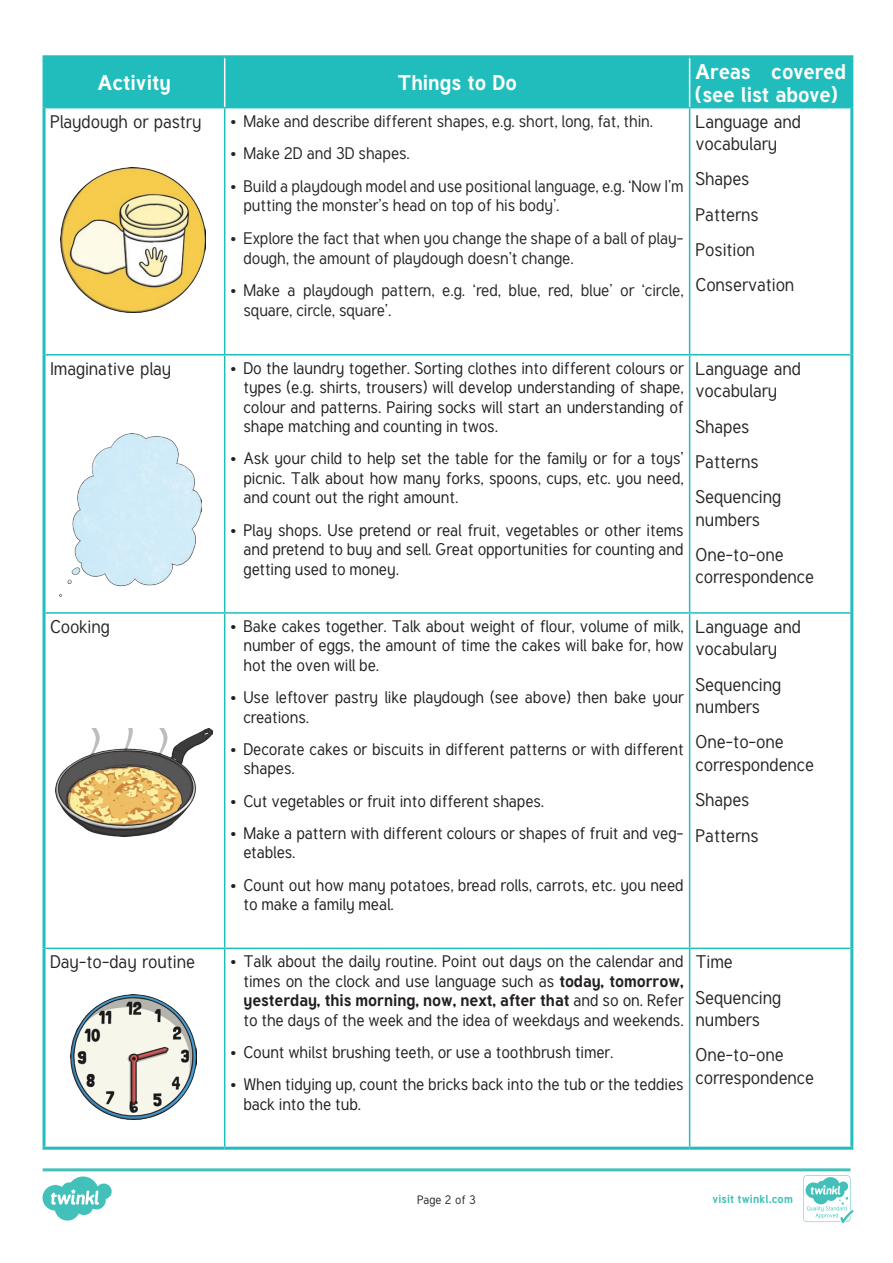
<style>
.page{position:relative;width:893px;height:1263px;background:#fff}
.page>*{position:absolute;margin:0;border:0;box-sizing:border-box;transform-origin:0 0}
.Heading_3{font:700 21px/22.5px "Tuffy";color:#fff}
.Adult_Body_Copy{font:18px/22.5px "Tuffy";color:#282526}
.t1{font:16.5px/19.5px "Tuffy";color:#231f20;text-align:justify}
.t2{font:16.5px/19.8px "Tuffy";color:#282526}
.t3{font:12px "Tuffy";color:#282526}
.t4{font:700 11.4px "Tuffy";letter-spacing:.015em;color:#42c0b9}
.s1{font-weight:700}
</style>
<div class="page">
<div style="left:46px;top:58px;width:804px;height:49px;background:#21bdbd"></div>
<hr style="left:43px;top:55px;width:182px;height:3px;background:#21bdbd">
<hr style="left:43px;top:58px;width:3px;height:50px;background:#21bdbd">
<hr style="left:225px;top:55px;width:465px;height:3px;background:#21bdbd">
<hr style="left:690px;top:55px;width:163px;height:3px;background:#21bdbd">
<hr style="left:850px;top:58px;width:3px;height:50px;background:#21bdbd">
<hr style="left:43px;top:108px;width:3px;height:247px;background:#21bdbd">
<hr style="left:850px;top:108px;width:3px;height:247px;background:#21bdbd">
<hr style="left:43px;top:355px;width:3px;height:258px;background:#21bdbd">
<hr style="left:850px;top:355px;width:3px;height:258px;background:#21bdbd">
<hr style="left:43px;top:613px;width:3px;height:335px;background:#21bdbd">
<hr style="left:850px;top:613px;width:3px;height:335px;background:#21bdbd">
<hr style="left:43px;top:948px;width:3px;height:199px;background:#21bdbd">
<hr style="left:850px;top:948px;width:3px;height:199px;background:#21bdbd">
<hr style="left:43px;top:1147px;width:182px;height:3px;background:#21bdbd">
<hr style="left:225px;top:1147px;width:465px;height:3px;background:#21bdbd">
<hr style="left:690px;top:1147px;width:163px;height:3px;background:#21bdbd">
<hr style="left:46px;top:107px;width:179px;height:1px;background:#21bdbd">
<hr style="left:225px;top:107px;width:465px;height:1px;background:#21bdbd">
<hr style="left:224px;top:108px;width:1px;height:246px;background:#21bdbd">
<hr style="left:690px;top:107px;width:160px;height:1px;background:#21bdbd">
<hr style="left:689px;top:108px;width:1px;height:246px;background:#21bdbd">
<hr style="left:46px;top:354px;width:179px;height:1px;background:#21bdbd">
<hr style="left:225px;top:354px;width:465px;height:1px;background:#21bdbd">
<hr style="left:224px;top:355px;width:1px;height:257px;background:#21bdbd">
<hr style="left:690px;top:354px;width:160px;height:1px;background:#21bdbd">
<hr style="left:689px;top:355px;width:1px;height:257px;background:#21bdbd">
<hr style="left:46px;top:612px;width:179px;height:2px;background:#21bdbd">
<hr style="left:225px;top:612px;width:465px;height:2px;background:#21bdbd">
<hr style="left:224px;top:614px;width:1px;height:333px;background:#21bdbd">
<hr style="left:690px;top:612px;width:160px;height:2px;background:#21bdbd">
<hr style="left:689px;top:614px;width:1px;height:333px;background:#21bdbd">
<hr style="left:46px;top:947px;width:179px;height:2px;background:#21bdbd">
<hr style="left:225px;top:947px;width:465px;height:2px;background:#21bdbd">
<hr style="left:224px;top:949px;width:1px;height:198px;background:#21bdbd">
<hr style="left:690px;top:947px;width:160px;height:2px;background:#21bdbd">
<hr style="left:689px;top:949px;width:1px;height:198px;background:#21bdbd">
<hr style="left:224px;top:58px;width:1px;height:49px;background:#fff">
<hr style="left:689px;top:58px;width:1px;height:49px;background:#fff">
<img style="left:61px;top:168px;width:144px;height:144px">
<img style="left:59px;top:434px;width:142px;height:163px">
<img style="left:55px;top:729px;width:158px;height:107px">
<img style="left:71px;top:994px;width:126px;height:126px">
<svg style="left:43px;top:1168px;width:810px;height:55px"></svg>
<p class="Heading_3" style="left:98px;top:71px;width:74px">Activity</p>
<p class="Heading_3" style="left:397px;top:71px;width:121px">Things to Do</p>
<p class="Heading_3" style="left:696px;top:59px;width:152px">Areas covered (see list above)</p>
<p class="Adult_Body_Copy" style="left:50px;top:110px;width:153px">Playdough or pastry</p>
<p class="t2" style="left:231px;top:111px;width:424px">• Make and describe different shapes, e.g. short, long, fat, thin.</p>
<p class="t2" style="left:231px;top:144px;width:181px">• Make 2D and 3D shapes.</p>
<p class="t2" style="left:243px;top:176px;width:442px;text-indent:-13px">• Build a playdough model and use positional language, e.g. ‘Now I’m putting the monster’s head on top of his body’.</p>
<p class="t2" style="left:243px;top:229px;width:442px;text-indent:-13px">• Explore the fact that when you change the shape of a ball of play&shy;dough, the amount of playdough doesn’t change.</p>
<p class="t2" style="left:243px;top:281px;width:442px;text-indent:-13px">• Make a playdough pattern, e.g. ‘red, blue, red, blue’ or ‘circle, square, circle, square’.</p>
<p class="Adult_Body_Copy" style="left:696px;top:110px;width:107px">Language and vocabulary</p>
<p class="Adult_Body_Copy" style="left:696px;top:168px;width:55px">Shapes</p>
<p class="Adult_Body_Copy" style="left:696px;top:203px;width:65px">Patterns</p>
<p class="Adult_Body_Copy" style="left:696px;top:239px;width:61px">Position</p>
<p class="Adult_Body_Copy" style="left:696px;top:274px;width:100px">Conservation</p>
<p class="Adult_Body_Copy" style="left:50px;top:357px;width:123px">Imaginative play</p>
<p class="t1" style="left:243px;top:358px;width:442px;text-indent:-13px">• Do the laundry together. Sorting clothes into different colours or types (e.g. shirts, trousers) will develop understanding of shape, colour and patterns. Pairing socks will start an understanding of shape matching and counting in twos.</p>
<p class="t1" style="left:243px;top:449px;width:442px;text-indent:-13px">• Ask your child to help set the table for the family or for a toys’ picnic. Talk about how many forks, spoons, cups, etc. you need, and count out the right amount.</p>
<p class="t1" style="left:243px;top:520px;width:442px;text-indent:-13px">• Play shops. Use pretend or real fruit, vegetables or other items and pretend to buy and sell. Great opportunities for counting and getting used to money.</p>
<p class="Adult_Body_Copy" style="left:696px;top:357px;width:107px">Language and vocabulary</p>
<p class="Adult_Body_Copy" style="left:696px;top:415px;width:55px">Shapes</p>
<p class="Adult_Body_Copy" style="left:696px;top:450px;width:65px">Patterns</p>
<p class="Adult_Body_Copy" style="left:696px;top:486px;width:87px">Sequencing numbers</p>
<p class="Adult_Body_Copy" style="left:696px;top:543px;width:120px">One-to-one correspondence</p>
<p class="Adult_Body_Copy" style="left:50px;top:616px;width:61px">Cooking</p>
<p class="t1" style="left:243px;top:616px;width:442px;text-indent:-13px">• Bake cakes together. Talk about weight of flour, volume of milk, number of eggs, the amount of time the cakes will bake for, how hot the oven will be.</p>
<p class="t1" style="left:243px;top:688px;width:442px;text-indent:-13px">• Use leftover pastry like playdough (see above) then bake your creations.</p>
<p class="t1" style="left:243px;top:739px;width:442px;text-indent:-13px">• Decorate cakes or biscuits in different patterns or with different shapes.</p>
<p class="t1" style="left:231px;top:791px;width:315px">• Cut vegetables or fruit into different shapes.</p>
<p class="t1" style="left:243px;top:823px;width:442px;text-indent:-13px">• Make a pattern with different colours or shapes of fruit and veg&shy;etables.</p>
<p class="t1" style="left:243px;top:875px;width:442px;text-indent:-13px">• Count out how many potatoes, bread rolls, carrots, etc. you need to make a family meal.</p>
<p class="Adult_Body_Copy" style="left:696px;top:616px;width:107px">Language and vocabulary</p>
<p class="Adult_Body_Copy" style="left:696px;top:673px;width:87px">Sequencing numbers</p>
<p class="Adult_Body_Copy" style="left:696px;top:731px;width:120px">One-to-one correspondence</p>
<p class="Adult_Body_Copy" style="left:696px;top:789px;width:55px">Shapes</p>
<p class="Adult_Body_Copy" style="left:696px;top:824px;width:65px">Patterns</p>
<p class="Adult_Body_Copy" style="left:50px;top:951px;width:146px">Day-to-day routine</p>
<p class="t1" style="left:243px;top:952px;width:442px;text-indent:-13px">• Talk about the daily routine. Point out days on the calendar and times on the clock and use language such as <span class="s1">today, tomorrow, yesterday, this morning, now, next, after that</span> and so on. Refer to the days of the week and the idea of weekdays and weekends.</p>
<p class="t1" style="left:231px;top:1043px;width:384px">• Count whilst brushing teeth, or use a toothbrush timer.</p>
<p class="t1" style="left:243px;top:1075px;width:442px;text-indent:-13px">• When tidying up, count the bricks back into the tub or the teddies back into the tub.</p>
<p class="Adult_Body_Copy" style="left:696px;top:951px;width:39px">Time</p>
<p class="Adult_Body_Copy" style="left:696px;top:986px;width:87px">Sequencing numbers</p>
<p class="Adult_Body_Copy" style="left:696px;top:1044px;width:120px">One-to-one correspondence</p>
<p class="t3" style="left:417px;top:1192px;width:60px">Page 2 of 3</p>
<p class="t4" style="left:712px;top:1190px;width:82px">visit twinkl.com</p>
</div>
